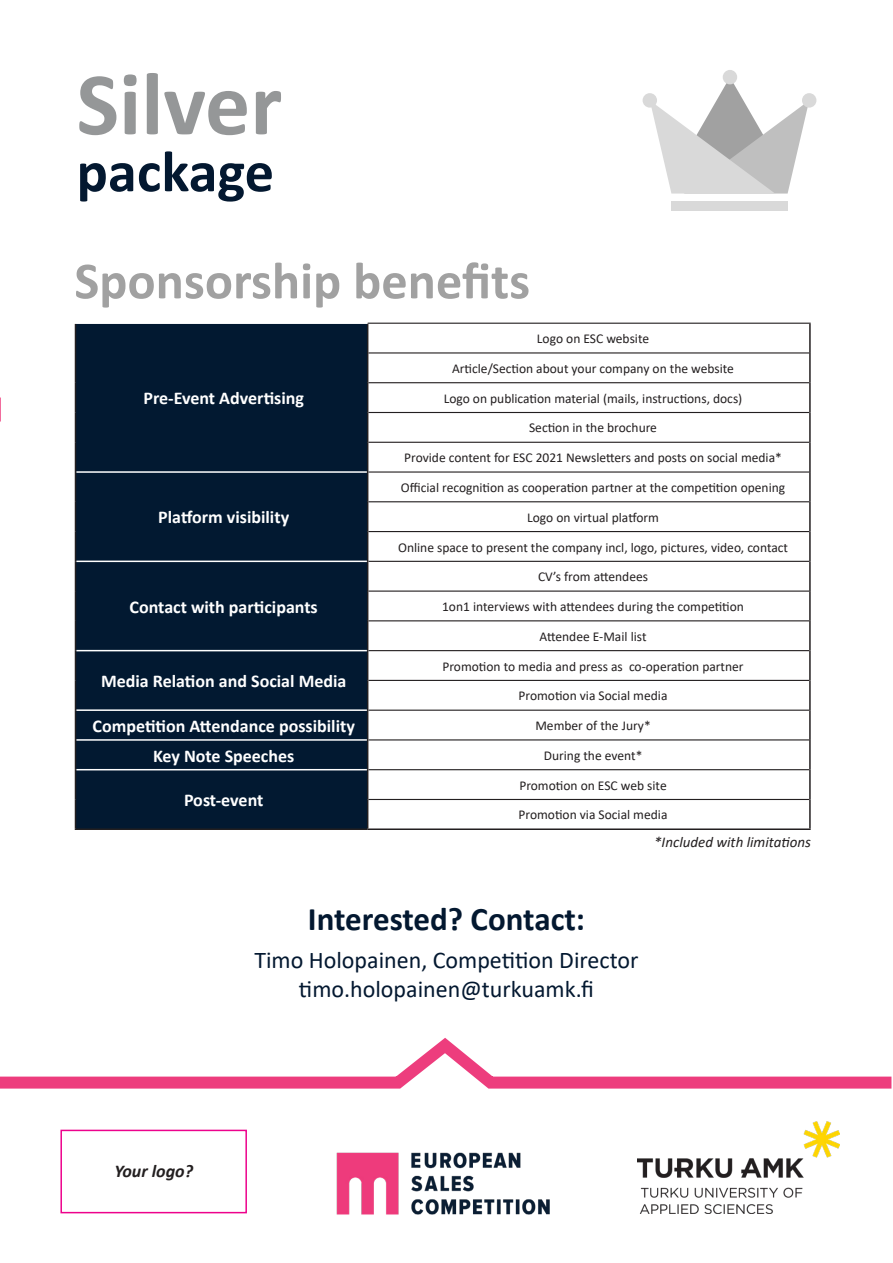
<style>
.page{position:relative;width:893px;height:1263px;background:#fff}
.page>*{position:absolute;margin:0;border:0;box-sizing:border-box;transform-origin:0 0}
.t1{font:700 90px "Calibri";color:#959798}
.t2{font:700 58.5px "Calibri";color:#031830}
.t3{font:700 52.5px "Calibri";color:#a1a1a1}
.t4{font:700 33px "Calibri";color:#031830}
.t5{font:24px "Calibri";color:#031830}
.t6{font:700 18px "Calibri";color:#fff}
.t7{font:italic 700 18px "Calibri";color:#231f20}
.t8{font:italic 15px "Calibri";color:#231f20}
.t9{font:13.5px "Calibri";color:#231f20}
</style>
<div class="page">
<img style="left:336px;top:1152px;width:214px;height:63px">
<div style="left:76px;top:324px;width:291px;height:504px;background:#021931"></div>
<svg style="left:368px;top:324px;width:441px;height:504px"></svg>
<hr style="left:76px;top:471px;width:291px;height:2px;background:#fff">
<hr style="left:76px;top:561px;width:291px;height:1px;background:#fff">
<hr style="left:76px;top:650px;width:291px;height:1px;background:#fff">
<hr style="left:76px;top:709px;width:291px;height:2px;background:#fff">
<hr style="left:76px;top:739px;width:291px;height:2px;background:#fff">
<hr style="left:76px;top:769px;width:291px;height:1px;background:#fff">
<hr style="left:809px;top:324px;width:2px;height:29px;background:#231f20">
<hr style="left:809px;top:353px;width:2px;height:30px;background:#231f20">
<hr style="left:809px;top:383px;width:2px;height:29px;background:#231f20">
<hr style="left:809px;top:412px;width:2px;height:30px;background:#231f20">
<hr style="left:809px;top:442px;width:2px;height:30px;background:#231f20">
<hr style="left:809px;top:472px;width:2px;height:30px;background:#231f20">
<hr style="left:809px;top:502px;width:2px;height:30px;background:#231f20">
<hr style="left:809px;top:532px;width:2px;height:29px;background:#231f20">
<hr style="left:809px;top:561px;width:2px;height:30px;background:#231f20">
<hr style="left:809px;top:591px;width:2px;height:30px;background:#231f20">
<hr style="left:809px;top:621px;width:2px;height:30px;background:#231f20">
<hr style="left:809px;top:651px;width:2px;height:29px;background:#231f20">
<hr style="left:809px;top:680px;width:2px;height:30px;background:#231f20">
<hr style="left:809px;top:710px;width:2px;height:30px;background:#231f20">
<hr style="left:809px;top:740px;width:2px;height:30px;background:#231f20">
<hr style="left:809px;top:770px;width:2px;height:29px;background:#231f20">
<hr style="left:809px;top:799px;width:2px;height:29px;background:#231f20">
<hr style="left:368px;top:828px;width:443px;height:2px;background:#231f20">
<svg style="left:75px;top:324px;width:1px;height:29px"></svg>
<svg style="left:367px;top:324px;width:1px;height:29px"></svg>
<hr style="left:75px;top:353px;width:1px;height:30px;background:#231f20">
<hr style="left:367px;top:353px;width:1px;height:30px;background:#231f20">
<svg style="left:75px;top:383px;width:1px;height:29px"></svg>
<svg style="left:367px;top:383px;width:1px;height:29px"></svg>
<hr style="left:75px;top:412px;width:1px;height:30px;background:#231f20">
<hr style="left:367px;top:412px;width:1px;height:30px;background:#231f20">
<hr style="left:75px;top:442px;width:1px;height:30px;background:#231f20">
<hr style="left:367px;top:442px;width:1px;height:30px;background:#231f20">
<hr style="left:75px;top:472px;width:1px;height:30px;background:#231f20">
<hr style="left:367px;top:472px;width:1px;height:30px;background:#231f20">
<hr style="left:75px;top:502px;width:1px;height:30px;background:#231f20">
<hr style="left:367px;top:502px;width:1px;height:30px;background:#231f20">
<svg style="left:75px;top:532px;width:1px;height:29px"></svg>
<svg style="left:367px;top:532px;width:1px;height:29px"></svg>
<hr style="left:75px;top:561px;width:1px;height:30px;background:#231f20">
<hr style="left:367px;top:561px;width:1px;height:30px;background:#231f20">
<hr style="left:75px;top:591px;width:1px;height:30px;background:#231f20">
<hr style="left:367px;top:591px;width:1px;height:30px;background:#231f20">
<hr style="left:75px;top:621px;width:1px;height:30px;background:#231f20">
<hr style="left:367px;top:621px;width:1px;height:30px;background:#231f20">
<svg style="left:75px;top:651px;width:1px;height:29px"></svg>
<svg style="left:367px;top:651px;width:1px;height:29px"></svg>
<hr style="left:75px;top:680px;width:1px;height:30px;background:#231f20">
<hr style="left:367px;top:680px;width:1px;height:30px;background:#231f20">
<hr style="left:75px;top:710px;width:1px;height:30px;background:#231f20">
<hr style="left:367px;top:710px;width:1px;height:30px;background:#231f20">
<hr style="left:75px;top:740px;width:1px;height:30px;background:#231f20">
<hr style="left:367px;top:740px;width:1px;height:30px;background:#231f20">
<svg style="left:75px;top:770px;width:1px;height:58px"></svg>
<svg style="left:367px;top:770px;width:1px;height:58px"></svg>
<hr style="left:75px;top:828px;width:293px;height:2px;background:#231f20">
<hr style="left:368px;top:323px;width:443px;height:1px;background:#231f20">
<hr style="left:368px;top:352px;width:441px;height:1px;background:#231f20">
<hr style="left:368px;top:382px;width:441px;height:1px;background:#231f20">
<hr style="left:368px;top:412px;width:441px;height:1px;background:#231f20">
<hr style="left:368px;top:442px;width:441px;height:1px;background:#231f20">
<hr style="left:368px;top:471px;width:441px;height:2px;background:#231f20">
<hr style="left:368px;top:501px;width:441px;height:1px;background:#231f20">
<hr style="left:368px;top:531px;width:441px;height:1px;background:#231f20">
<hr style="left:368px;top:561px;width:441px;height:1px;background:#231f20">
<hr style="left:368px;top:590px;width:441px;height:2px;background:#231f20">
<hr style="left:368px;top:620px;width:441px;height:1px;background:#231f20">
<hr style="left:368px;top:650px;width:441px;height:1px;background:#231f20">
<hr style="left:368px;top:680px;width:441px;height:1px;background:#231f20">
<hr style="left:368px;top:710px;width:441px;height:1px;background:#231f20">
<hr style="left:368px;top:739px;width:441px;height:1px;background:#231f20">
<hr style="left:368px;top:769px;width:441px;height:1px;background:#231f20">
<hr style="left:368px;top:799px;width:441px;height:1px;background:#231f20">
<img style="left:638px;top:1121px;width:201px;height:92px">
<svg style="left:0;top:1038px;width:892px;height:51px"></svg>
<div style="left:60px;top:1130px;width:187px;height:83px;border:2px solid #ed028c"></div>
<svg style="left:0;top:397px;width:1px;height:25px"></svg>
<svg style="left:651px;top:80px;width:157px;height:114px"></svg>
<div style="left:671px;top:201px;width:117px;height:10px;background:#d9d9d9"></div>
<div style="left:723px;top:70px;width:14px;height:14px;background:#d9d9d9;border-radius:50%"></div>
<div style="left:802px;top:93px;width:14px;height:15px;background:#d9d9d9;border-radius:50%"></div>
<div style="left:643px;top:93px;width:14px;height:15px;background:#d9d9d9;border-radius:50%"></div>
<p class="t1" style="left:77px;top:41px;width:207px">Silver</p>
<p class="t2" style="left:77px;top:130px;width:199px">package</p>
<p class="t3" style="left:74px;top:244px;width:457px">Sponsorship benefits</p>
<p class="t6" style="left:143px;top:386px;width:162px">Pre-Event Advertising</p>
<p class="t6" style="left:158px;top:505px;width:132px">Platform visibility</p>
<p class="t6" style="left:130px;top:594px;width:190px">Contact with participants</p>
<p class="t6" style="left:101px;top:668px;width:247px">Media Relation and Social Media</p>
<p class="t9" style="left:537px;top:329px;width:114px">Logo on ESC website</p>
<p class="t9" style="left:452px;top:359px;width:283px">Article/Section about your company on the website</p>
<p class="t9" style="left:444px;top:389px;width:300px">Logo on publication material (mails, instructions, docs)</p>
<p class="t9" style="left:529px;top:419px;width:129px">Section in the brochure</p>
<p class="t9" style="left:404px;top:448px;width:379px">Provide content for ESC 2021 Newsletters and posts on social media*</p>
<p class="t9" style="left:401px;top:478px;width:386px">Official recognition as cooperation partner at the competition opening</p>
<p class="t9" style="left:527px;top:508px;width:133px">Logo on virtual platform</p>
<p class="t9" style="left:398px;top:538px;width:391px">Online space to present the company incl, logo, pictures, video, contact</p>
<p class="t9" style="left:538px;top:567px;width:112px">CV’s from attendees</p>
<p class="t9" style="left:442px;top:597px;width:303px">1on1 interviews with attendees during the competition</p>
<p class="t9" style="left:540px;top:627px;width:108px">Attendee E-Mail list</p>
<p class="t9" style="left:442px;top:657px;width:303px">Promotion to media and press as co-operation partner</p>
<p class="t9" style="left:519px;top:686px;width:150px">Promotion via Social media</p>
<p class="t6" style="left:93px;top:713px;width:264px">Competition Attendance possibility</p>
<p class="t9" style="left:535px;top:716px;width:117px">Member of the Jury*</p>
<p class="t6" style="left:153px;top:743px;width:143px">Key Note Speeches</p>
<p class="t9" style="left:544px;top:746px;width:100px">During the event*</p>
<p class="t6" style="left:184px;top:787px;width:81px">Post-event</p>
<p class="t9" style="left:519px;top:776px;width:149px">Promotion on ESC web site</p>
<p class="t9" style="left:519px;top:805px;width:150px">Promotion via Social media</p>
<p class="t8" style="left:654px;top:831px;width:158px">*Included with limitations</p>
<p class="t4" style="left:308px;top:896px;width:279px">Interested? Contact:</p>
<p class="t5" style="left:254px;top:943px;width:386px">Timo Holopainen, Competition Director</p>
<p class="t5" style="left:299px;top:972px;width:297px">timo.holopainen@turkuamk.fi</p>
<p class="t7" style="left:114px;top:1158px;width:80px">Your logo?</p>
</div>
